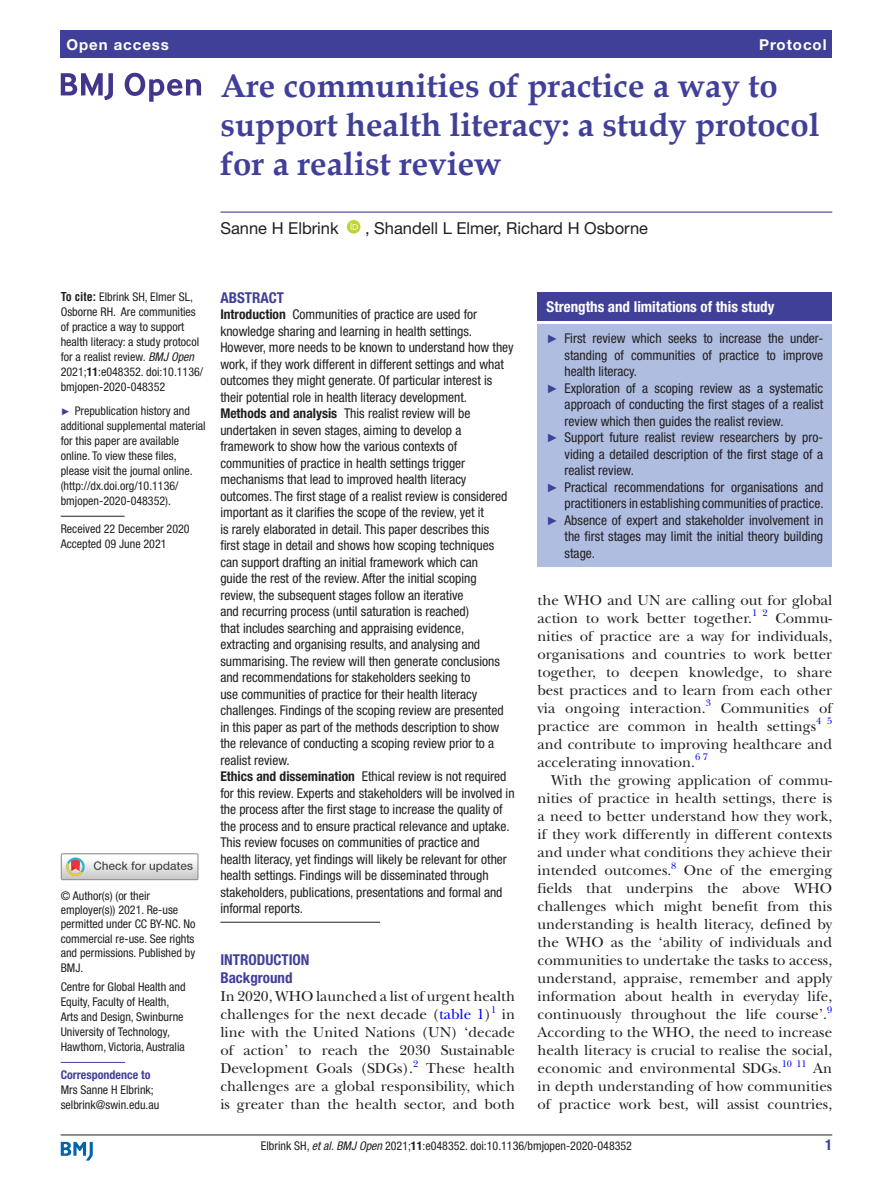
<style>
.page{position:relative;width:893px;height:1191px;background:#fff}
.page>*{position:absolute;margin:0;border:0;box-sizing:border-box;transform-origin:0 0}
.t1{font:700 33px/39px "Book Antiqua";color:#414099}
.t2{font:16.5px "Helvetica Neue LT Std";color:#231f20}
.t3{font:15px/18px "New Baskerville";color:#231f20;text-align:justify}
.t4{font:700 condensed 15px "Helvetica Neue LT Std";color:#fff}
.t5{font:700 condensed 15px/18px "Helvetica Neue LT Std";color:#414099}
.t6{font:700 15px "Helvetica Neue LT Std";letter-spacing:.065em;color:#fff}
.t7{font:condensed 13.5px/16.5px "Helvetica Neue LT Std";color:#231f20}
.t8{font:condensed 12px/15px "Helvetica Neue LT Std";color:#231f20}
.t9{font:700 condensed 12px "Helvetica Neue LT Std";color:#414099}
.t10{font:9.9px "New Baskerville";color:#00f}
.s1{font-family:"Helvetica LT Std";font-weight:700}
.s2{font-style:italic}
.s3{font-weight:700}
.s4{font-family:"Arial";font-stretch:normal;font-size:9.75px;color:#414099}
.s5{color:#00f}
.s6{font-family:"Arial";font-stretch:normal;font-size:12px;color:#414099}
</style>
<div class="page">
<hr style="left:61px;top:1134px;width:771px;height:1px;background:#231f20">
<svg style="left:61px;top:1141px;width:32px;height:19px"></svg>
<div style="left:61px;top:31px;width:771px;height:27px;background:#414099"></div>
<hr style="left:220px;top:211px;width:612px;height:2px;background:#414099">
<svg style="left:347px;top:220px;width:13px;height:14px"></svg>
<hr style="left:61px;top:516px;width:64px;height:1px;background:#231f20">
<hr style="left:61px;top:1062px;width:64px;height:1px;background:#414099">
<svg style="left:61px;top:73px;width:52px;height:27px"></svg>
<svg style="left:125px;top:73px;width:76px;height:29px"></svg>
<div style="left:61px;top:853px;width:138px;height:27px;border:1px solid #969090"></div>
<svg style="left:61px;top:853px;width:137px;height:26px"></svg>
<hr style="left:220px;top:922px;width:160px;height:1px;background:#231f20">
<div style="left:538px;top:292px;width:294px;height:29px;background:#414099"></div>
<div style="left:538px;top:325px;width:294px;height:242px;background:#afbde1"></div>
<p class="t6" style="left:66px;top:35px;width:104px">Open access</p>
<p class="t6" style="left:759px;top:35px;width:69px">Protocol</p>
<h1 class="t1" style="left:220px;top:66px;width:601px">Are communities of practice a way to support health literacy: a study protocol for a realist review</h1>
<p class="t2" style="left:220px;top:218px;width:120px">Sanne H Elbrink</p>
<p class="t2" style="left:365px;top:218px;width:285px">, Shandell L Elmer, Richard H Osborne</p>
<p class="t8" style="left:61px;top:289px;width:144px"><span class="s1">To cite:</span> Elbrink SH, Elmer SL,<br>Osborne RH. Are communities of practice a way to support health literacy: a study protocol for a realist review. <span class="s2">BMJ Open<br></span>2021;<span class="s3">11</span>:e048352. doi:10.1136/ bmjopen-2020-048352</p>
<p class="t8" style="left:61px;top:403px;width:146px"><span class="s4">►</span> Prepublication history and additional supplemental material for this paper are available online. To view these files, please visit the journal online. (http://dx.doi.org/10.1136/ bmjopen-2020-048352).</p>
<p class="t8" style="left:61px;top:521px;width:130px">Received 22 December 2020<br>Accepted 09 June 2021</p>
<p class="t8" style="left:61px;top:888px;width:136px;line-height:14.4px">© Author(s) (or their employer(s)) 2021. Re-use permitted under CC BY-NC. No commercial re-use. See rights and permissions. Published by<br>BMJ.</p>
<p class="t8" style="left:61px;top:979px;width:126px">Centre for Global Health and<br>Equity, Faculty of Health,<br>Arts and Design, Swinburne<br>University of Technology,<br>Hawthorn, Victoria, Australia</p>
<p class="t9" style="left:61px;top:1067px;width:91px">Correspondence to</p>
<p class="t8" style="left:61px;top:1082px;width:100px">Mrs Sanne H Elbrink; selbrink@swin.edu.au</p>
<p class="t5" style="left:220px;top:288px;width:65px">ABSTRACT</p>
<p class="t7" style="left:220px;top:306px;width:296px"><span class="s3">Introduction</span> Communities of practice are used for knowledge sharing and learning in health settings.<br>However, more needs to be known to understand how they work, if they work different in different settings and what outcomes they might generate. Of particular interest is their potential role in health literacy development.<br><span class="s3">Methods and analysis</span> This realist review will be undertaken in seven stages, aiming to develop a framework to show how the various contexts of communities of practice in health settings trigger mechanisms that lead to improved health literacy outcomes. The first stage of a realist review is considered important as it clarifies the scope of the review, yet it<br>is rarely elaborated in detail. This paper describes this<br>first stage in detail and shows how scoping techniques can support drafting an initial framework which can<br>guide the rest of the review. After the initial scoping review, the subsequent stages follow an iterative<br>and recurring process (until saturation is reached)<br>that includes searching and appraising evidence, extracting and organising results, and analysing and summarising. The review will then generate conclusions and recommendations for stakeholders seeking to<br>use communities of practice for their health literacy challenges. Findings of the scoping review are presented in this paper as part of the methods description to show the relevance of conducting a scoping review prior to a realist review.<br><span class="s3">Ethics and dissemination</span> Ethical review is not required for this review. Experts and stakeholders will be involved in the process after the first stage to increase the quality of the process and to ensure practical relevance and uptake.<br>This review focuses on communities of practice and<br>health literacy, yet findings will likely be relevant for other health settings. Findings will be disseminated through stakeholders, publications, presentations and formal and informal reports.</p>
<p class="t5" style="left:220px;top:950px;width:91px">INTRODUCTION<br>Background</p>
<p class="t3" style="left:220px;top:987px;width:296px">In 2020, WHO launched a list of urgent health challenges for the next decade (<span class="s5">table 1</span>)</p>
<p class="t10" style="left:491px;top:1003px;width:7px">1</p>
<p class="t3" style="left:220px;top:1005px;width:296px;text-indent:281px">in line with the United Nations (UN) ‘decade of action’ to reach the 2030 Sustainable Development Goals (SDGs).</p>
<p class="t10" style="left:413px;top:1057px;width:7px">2</p>
<p class="t3" style="left:220px;top:1059px;width:296px;text-indent:206px">These health challenges are a global responsibility, which is greater than the health sector, and both</p>
<p class="t4" style="left:547px;top:297px;width:229px">Strengths and limitations of this study</p>
<p class="t7" style="left:547px;top:330px;width:278px"><span class="s6">►</span> First review which seeks to increase the under-</p>
<p class="t7" style="left:565px;top:347px;width:260px">standing of communities of practice to improve</p>
<p class="t7" style="left:565px;top:363px;width:74px">health literacy.</p>
<p class="t7" style="left:547px;top:380px;width:278px"><span class="s6">►</span> Exploration of a scoping review as a systematic</p>
<p class="t7" style="left:565px;top:396px;width:260px">approach of conducting the first stages of a realist</p>
<p class="t7" style="left:565px;top:413px;width:221px">review which then guides the realist review.</p>
<p class="t7" style="left:547px;top:429px;width:278px"><span class="s6">►</span> Support future realist review researchers by pro-</p>
<p class="t7" style="left:565px;top:446px;width:260px">viding a detailed description of the first stage of a</p>
<p class="t7" style="left:565px;top:462px;width:71px">realist review.</p>
<p class="t7" style="left:547px;top:479px;width:278px"><span class="s6">►</span> Practical recommendations for organisations and</p>
<p class="t7" style="left:565px;top:495px;width:261px">practitioners in establishing communities of practice.</p>
<p class="t7" style="left:547px;top:512px;width:278px"><span class="s6">►</span> Absence of expert and stakeholder involvement in</p>
<p class="t7" style="left:565px;top:528px;width:260px">the first stages may limit the initial theory building</p>
<p class="t7" style="left:565px;top:545px;width:32px">stage.</p>
<p class="t3" style="left:538px;top:591px;width:296px">the WHO and UN are calling out for global action to work better together.<sup>1</sup> <sup>2</sup></p>
<p class="t3" style="left:538px;top:609px;width:296px;text-indent:238px">Commu&shy;nities of practice are a way for individuals, organisations and countries to work better together, to deepen knowledge, to share best practices and to learn from each other via ongoing interaction.</p>
<p class="t10" style="left:706px;top:697px;width:7px">3</p>
<p class="t3" style="left:538px;top:699px;width:296px;text-indent:183px">Communities of practice are common in health settings</p>
<p class="t10" style="left:816px;top:715px;width:18px">4 5</p>
<p class="t3" style="left:538px;top:735px;width:296px">and contribute to improving healthcare and accelerating innovation.</p>
<p class="t10" style="left:695px;top:751px;width:14px">6 7</p>
<p class="t3" style="left:538px;top:771px;width:296px;text-indent:14px">With the growing application of commu&shy;nities of practice in health settings, there is a need to better understand how they work, if they work differently in different contexts and under what conditions they achieve their intended outcomes.</p>
<p class="t10" style="left:671px;top:859px;width:7px">8</p>
<p class="t3" style="left:538px;top:861px;width:296px;text-indent:146px">One of the emerging fields that underpins the above WHO challenges which might benefit from this understanding is health literacy, defined by the WHO as the ‘ability of individuals and communities to undertake the tasks to access, understand, appraise, remember and apply information about health in everyday life, continuously throughout the life course’.<sup>9<br></sup>According to the WHO, the need to increase health literacy is crucial to realise the social, economic and environmental SDGs.</p>
<p class="t10" style="left:782px;top:1057px;width:27px">10 11</p>
<p class="t3" style="left:538px;top:1059px;width:296px;text-indent:276px">An in depth understanding of how communities of practice work best, will assist countries,</p>
<p class="t8" style="left:261px;top:1137px;width:373px">Elbrink SH, <span class="s2">et al</span>. <span class="s2">BMJ Open</span> 2021;<span class="s3">11</span>:e048352. doi:10.1136/bmjopen-2020-048352</p>
<p class="t5" style="left:825px;top:1135px;width:9px">1</p>
</div>
